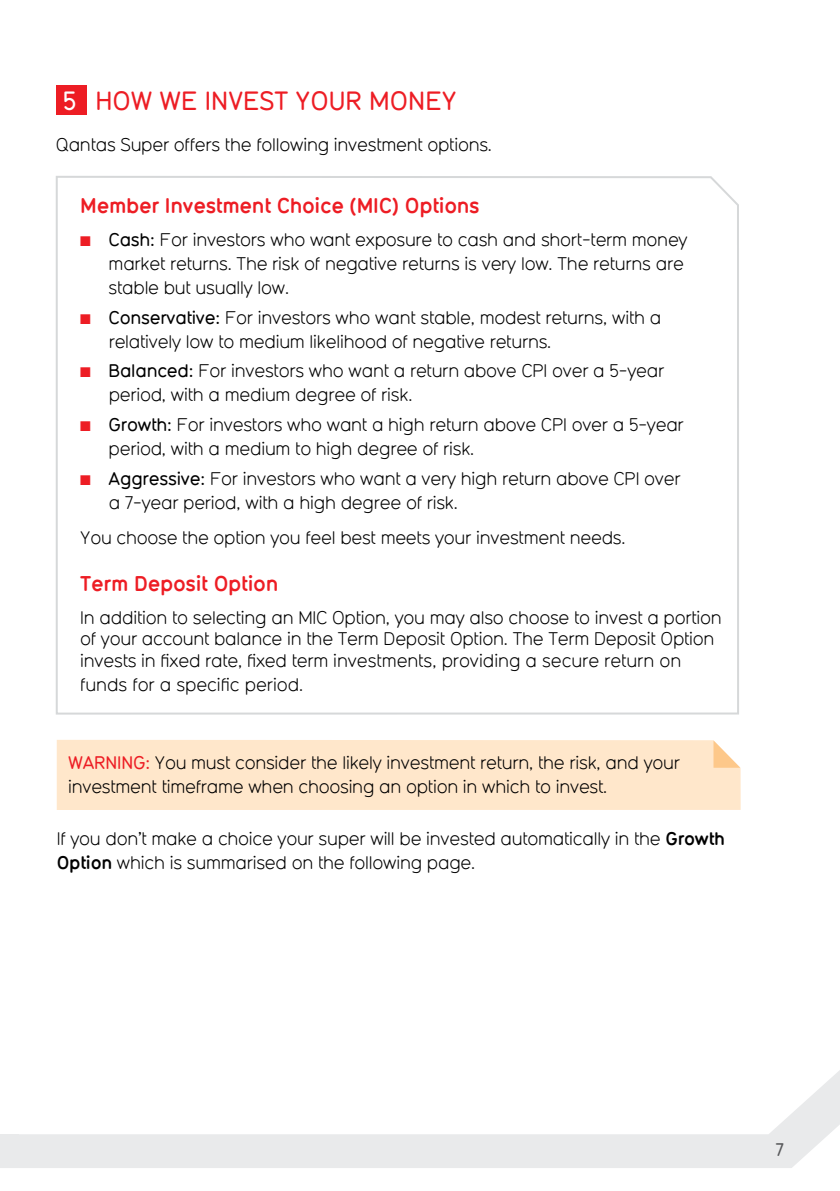
<style>
.page{position:relative;width:840px;height:1191px;background:#fff}
.page>*{position:absolute;margin:0;border:0;box-sizing:border-box;transform-origin:0 0}
.t1{font:500 26px "QF Spirit";color:#ed1d24}
.t2{font:700 21px "QF Spirit";letter-spacing:-.01em;color:#ed1d24}
.t3{font:18px/24px "QF Spirit";letter-spacing:-.01em;color:#000}
.t4{font:500 18px "QF Spirit";color:#58595b}
.s1{color:#fff}
.s2{color:#ed1d24}
.s3{font-weight:500}
.s4{font-weight:500;color:#ed1d24}
.s5{font-weight:700}
</style>
<div class="page">
<svg style="left:0;top:1071px;width:839px;height:97px"></svg>
<svg style="left:55px;top:176px;width:684px;height:539px"></svg>
<div style="left:57px;top:740px;width:683px;height:70px;background:#ffe7cb"></div>
<svg style="left:713px;top:740px;width:27px;height:27px"></svg>
<div style="left:57px;top:85px;width:30px;height:30px;background:#ed1d24"></div>
<h1 class="t1" style="left:63px;top:83px;width:378px"><span class="s1">5</span> How we invest your money</h1>
<p class="t3" style="left:56px;top:131px;width:437px">Qantas Super offers the following investment options.</p>
<p class="t2" style="left:80px;top:191px;width:400px">Member Investment Choice (MIC) Options</p>
<p class="t3" style="left:109px;top:227px;width:580px;text-indent:-28px"><span class="s2">■</span> <span class="s3">Cash:</span> For investors who want exposure to cash and short-term money market returns. The risk of negative returns is very low. The returns are stable but usually low.</p>
<p class="t3" style="left:109px;top:304px;width:553px;text-indent:-28px"><span class="s2">■</span> <span class="s3">Conservative:</span> For investors who want stable, modest returns, with a relatively low to medium likelihood of negative returns.</p>
<p class="t3" style="left:109px;top:358px;width:556px;text-indent:-28px"><span class="s2">■</span> <span class="s3">Balanced:</span> For investors who want a return above CPI over a 5-year period, with a medium degree of risk.</p>
<p class="t3" style="left:109px;top:412px;width:576px;text-indent:-28px"><span class="s2">■</span> <span class="s3">Growth:</span> For investors who want a high return above CPI over a 5-year period, with a medium to high degree of risk.</p>
<p class="t3" style="left:109px;top:465px;width:573px;text-indent:-28px"><span class="s2">■</span> <span class="s3">Aggressive:</span> For investors who want a very high return above CPI over a 7-year period, with a high degree of risk.</p>
<p class="t3" style="left:80px;top:525px;width:546px">You choose the option you feel best meets your investment needs.</p>
<p class="t2" style="left:80px;top:569px;width:199px">Term Deposit Option</p>
<p class="t3" style="left:80px;top:606px;width:642px;line-height:21.6px">In addition to selecting an MIC Option, you may also choose to invest a portion of your account balance in the Term Deposit Option. The Term Deposit Option invests in fixed rate, fixed term investments, providing a secure return on</p>
<p class="t3" style="left:80px;top:672px;width:224px">funds for a specific period.</p>
<p class="t3" style="left:68px;top:750px;width:613px"><span class="s4">WARN ING:</span> You must consider the likely investment return, the risk, and your investment timeframe when choosing an option in which to invest.</p>
<p class="t3" style="left:57px;top:826px;width:669px">If you don’t make a choice your super will be invested automatically in the <span class="s5">Growth<br>Option</span> which is summarised on the following page.</p>
<p class="t4" style="left:775px;top:1137px;width:10px">7</p>
</div>
